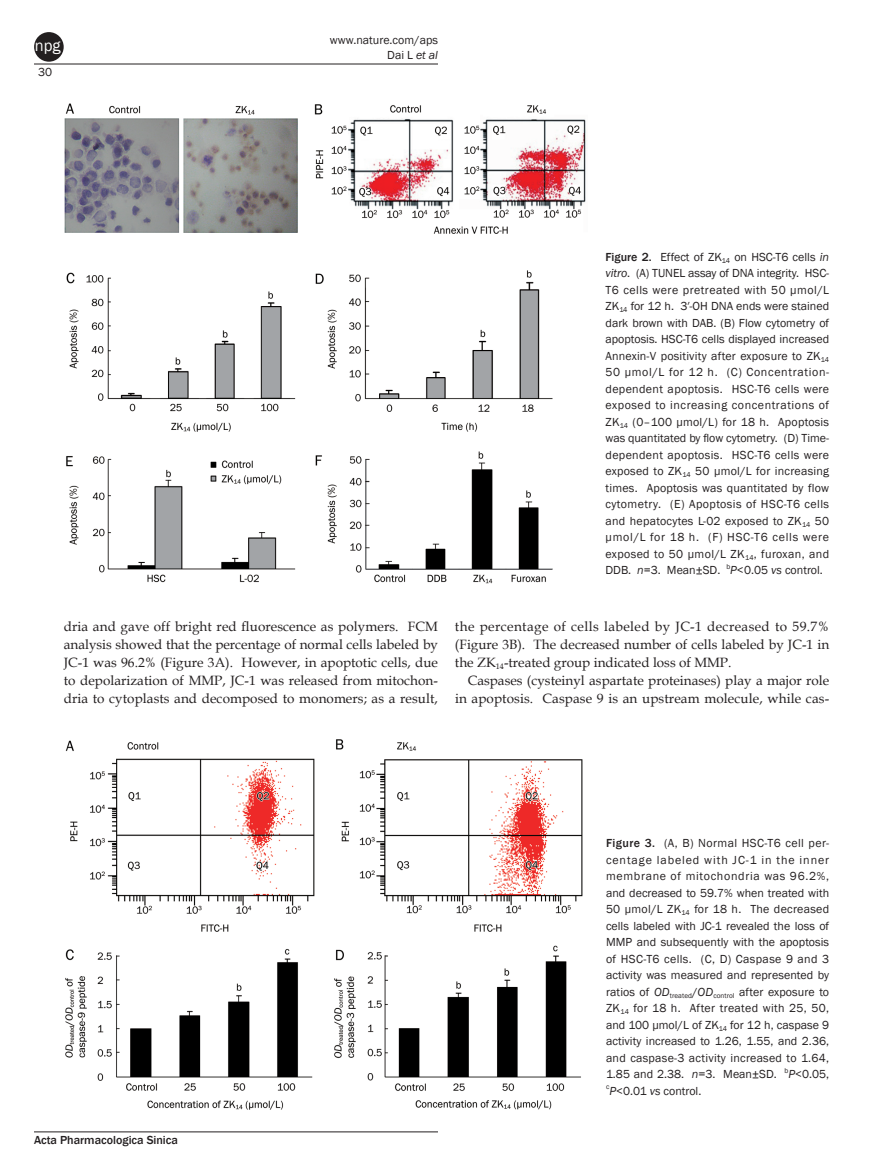
<style>
.page{position:relative;width:893px;height:1170px;background:#fff}
.page>*{position:absolute;margin:0;border:0;box-sizing:border-box;transform-origin:0 0}
.t1{font:16.5px "Franklin Gothic";color:#fff}
.t2{font:13.5px/18px "Book Antiqua";color:#231f20;text-align:justify}
.t3{font:12px/16.5px "Franklin Gothic";letter-spacing:.015em;color:#231f20;text-align:justify}
.t4{font:500 12px "Franklin Gothic";color:#231f20}
.s1{font-style:italic}
.s2{font-weight:500}
</style>
<div class="page">
<hr style="left:34px;top:64px;width:404px;height:1px;background:#231f20">
<hr style="left:34px;top:1131px;width:404px;height:1px;background:#231f20">
<div style="left:34px;top:32px;width:30px;height:30px;background:#231f20;border-radius:50%"></div>
<img style="left:64px;top:103px;width:523px;height:481px">
<img style="left:65px;top:739px;width:518px;height:371px">
<h1 class="t1" style="left:35px;top:35px;width:27px">npg</h1>
<p class="t3" style="left:38px;top:64px;width:16px">30</p>
<p class="t3" style="left:330px;top:32px;width:110px;line-height:15px;text-align:right">www.nature.com/aps<br>Dai L <span class="s1">et al</span></p>
<p class="t3" style="left:605px;top:249px;width:225px"><span class="s2">Figure 2.</span> Effect of ZK<sub>14</sub> on HSC-T6 cells <span class="s1">in vitro</span>. (A) TUNEL assay of DNA integrity. HSC-T6 cells were pretreated with 50 μmol/L ZK<sub>14</sub> for 12 h. 3′-OH DNA ends were stained dark brown with DAB. (B) Flow cytometry of apoptosis. HSC-T6 cells displayed increased Annexin-V positivity after exposure to ZK<sub>14<br></sub>50 μmol/L for 12 h. (C) Concentration&shy;dependent apoptosis. HSC-T6 cells were exposed to increasing concentrations of ZK<sub>14</sub> (0–100 μmol/L) for 18 h. Apoptosis was quantitated by flow cytometry. (D) Time&shy;dependent apoptosis. HSC-T6 cells were exposed to ZK<sub>14</sub> 50 μmol/L for increasing times. Apoptosis was quantitated by flow cytometry. (E) Apoptosis of HSC-T6 cells and hepatocytes L-02 exposed to ZK<sub>14</sub> 50 μmol/L for 18 h. (F) HSC-T6 cells were exposed to 50 μmol/L ZK<sub>14</sub>, furoxan, and DDB. <span class="s1">n</span>=3. Mean±SD. <sup>b</sup><span class="s1">P</span>&lt;0.05 <span class="s1">vs</span> control.</p>
<p class="t2" style="left:64px;top:617px;width:376px">dria and gave off bright red fluorescence as polymers. FCM analysis showed that the percentage of normal cells labeled by JC-1 was 96.2% (Figure 3A). However, in apoptotic cells, due to depolarization of MMP, JC-1 was released from mitochon&shy;dria to cytoplasts and decomposed to monomers; as a result,</p>
<p class="t2" style="left:455px;top:617px;width:376px">the percentage of cells labeled by JC-1 decreased to 59.7% (Figure 3B). The decreased number of cells labeled by JC-1 in the ZK<sub>14</sub>-treated group indicated loss of MMP.</p>
<p class="t2" style="left:455px;top:671px;width:376px;text-align:right">Caspases (cysteinyl aspartate proteinases) play a major role in apoptosis. Caspase 9 is an upstream molecule, while cas-</p>
<p class="t4" style="left:34px;top:1132px;width:145px">Acta Pharmacologica Sinica</p>
<p class="t3" style="left:606px;top:835px;width:225px"><span class="s2">Figure 3.</span> (A, B) Normal HSC-T6 cell per&shy;centage labeled with JC-1 in the inner membrane of mitochondria was 96.2%, and decreased to 59.7% when treated with 50 μmol/L ZK<sub>14</sub> for 18 h. The decreased cells labeled with JC-1 revealed the loss of MMP and subsequently with the apoptosis of HSC-T6 cells. (C, D) Caspase 9 and 3 activity was measured and represented by ratios of <span class="s1">OD</span><sub>treated</sub>/<span class="s1">OD</span><sub>control</sub> after exposure to ZK<sub>14</sub> for 18 h. After treated with 25, 50, and 100 μmol/L of ZK<sub>14</sub> for 12 h, caspase 9 activity increased to 1.26, 1.55, and 2.36, and caspase-3 activity increased to 1.64, 1.85 and 2.38. <span class="s1">n</span>=3. Mean±SD. <sup>b</sup><span class="s1">P</span>&lt;0.05, <sup>c</sup><span class="s1">P</span>&lt;0.01 <span class="s1">vs</span> control.</p>
</div>
